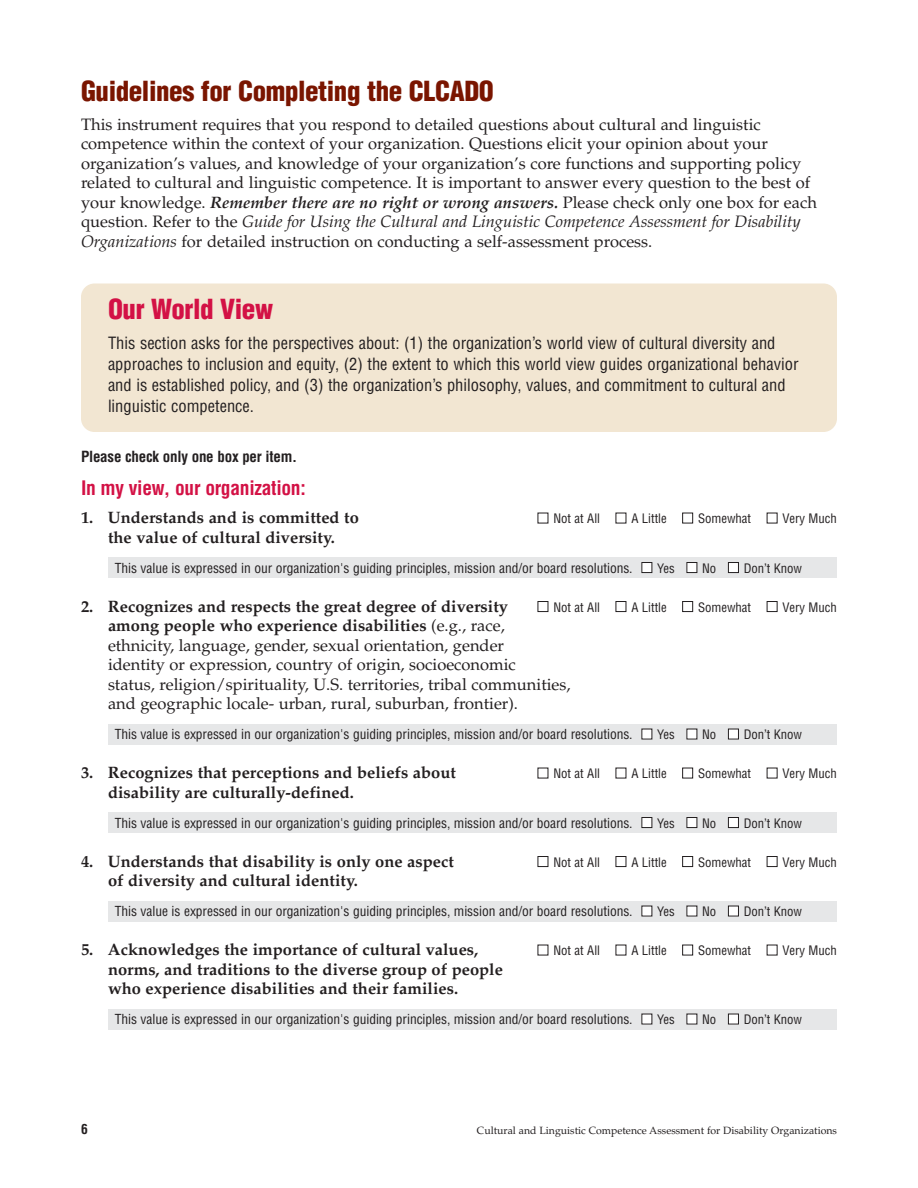
<style>
.page{position:relative;width:918px;height:1188px;background:#fff}
.page>*{position:absolute;margin:0;border:0;box-sizing:border-box;transform-origin:0 0}
.t1{font:900 condensed 27px "Helvetica";letter-spacing:-.015em;color:#7a1500}
.t2{font:900 condensed 27px "Helvetica";letter-spacing:-.015em;color:#d31145}
.t3{font:700 condensed 19.5px "Helvetica";letter-spacing:-.015em;color:#d31145}
.t4{font:16.5px/19.5px "Palatino";color:#231f20}
.t5{font:700 16.5px/19.5px "Palatino";color:#231f20}
.t6{font:condensed 16.5px/21px "Helvetica";color:#231f20}
.t7{font:700 condensed 15px "Helvetica";letter-spacing:-.015em;color:#231f20}
.t8{font:condensed 13.5px "Helvetica";letter-spacing:-.005em;color:#231f20}
.t9{font:700 condensed 13.5px "Helvetica";color:#231f20}
.t10{font:condensed 12.75px "Helvetica";color:#231f20}
.t11{font:10.5px "Palatino";color:#231f20}
.s1{font-weight:700;font-style:italic}
.s2{font-style:italic}
.s3{font-weight:700}
</style>
<div class="page">
<div style="left:108px;top:901px;width:729px;height:21px;background:#e6e7e8"></div>
<div style="left:108px;top:1009px;width:729px;height:20px;background:#e6e7e8"></div>
<div style="left:108px;top:813px;width:729px;height:20px;background:#e6e7e8"></div>
<div style="left:108px;top:724px;width:729px;height:21px;background:#e6e7e8"></div>
<div style="left:108px;top:558px;width:729px;height:20px;background:#e6e7e8"></div>
<div style="left:81px;top:284px;width:756px;height:148px;background:#f2e6d2;border-radius:14px"></div>
<div style="left:728px;top:1014px;width:10px;height:10px;background:#fff"></div>
<div style="left:728px;top:1014px;width:11px;height:10px;border:1px solid #231f20"></div>
<div style="left:687px;top:1014px;width:10px;height:10px;background:#fff"></div>
<div style="left:642px;top:1014px;width:10px;height:10px;background:#fff"></div>
<div style="left:682px;top:945px;width:11px;height:10px;border:1px solid #231f20"></div>
<div style="left:728px;top:906px;width:10px;height:10px;background:#fff"></div>
<div style="left:728px;top:906px;width:11px;height:10px;border:1px solid #231f20"></div>
<div style="left:687px;top:906px;width:10px;height:10px;background:#fff"></div>
<div style="left:642px;top:906px;width:10px;height:10px;background:#fff"></div>
<div style="left:767px;top:856px;width:11px;height:11px;border:1px solid #231f20"></div>
<div style="left:682px;top:856px;width:11px;height:11px;border:1px solid #231f20"></div>
<div style="left:616px;top:856px;width:10px;height:11px;border:1px solid #231f20"></div>
<div style="left:538px;top:856px;width:10px;height:11px;border:1px solid #231f20"></div>
<div style="left:728px;top:818px;width:10px;height:10px;background:#fff"></div>
<div style="left:728px;top:817px;width:11px;height:11px;border:1px solid #231f20"></div>
<div style="left:687px;top:818px;width:10px;height:10px;background:#fff"></div>
<div style="left:687px;top:817px;width:10px;height:11px;border:1px solid #231f20"></div>
<div style="left:642px;top:818px;width:10px;height:10px;background:#fff"></div>
<div style="left:641px;top:817px;width:11px;height:11px;border:1px solid #231f20"></div>
<div style="left:682px;top:768px;width:11px;height:10px;border:1px solid #231f20"></div>
<div style="left:728px;top:729px;width:10px;height:10px;background:#fff"></div>
<div style="left:728px;top:729px;width:11px;height:10px;border:1px solid #231f20"></div>
<div style="left:687px;top:729px;width:10px;height:10px;background:#fff"></div>
<div style="left:642px;top:729px;width:10px;height:10px;background:#fff"></div>
<div style="left:767px;top:601px;width:11px;height:11px;border:1px solid #231f20"></div>
<div style="left:682px;top:601px;width:11px;height:11px;border:1px solid #231f20"></div>
<div style="left:616px;top:601px;width:10px;height:11px;border:1px solid #231f20"></div>
<div style="left:538px;top:601px;width:10px;height:11px;border:1px solid #231f20"></div>
<div style="left:728px;top:563px;width:10px;height:10px;background:#fff"></div>
<div style="left:728px;top:562px;width:11px;height:11px;border:1px solid #231f20"></div>
<div style="left:687px;top:563px;width:10px;height:10px;background:#fff"></div>
<div style="left:687px;top:562px;width:10px;height:11px;border:1px solid #231f20"></div>
<div style="left:642px;top:563px;width:10px;height:10px;background:#fff"></div>
<div style="left:641px;top:562px;width:11px;height:11px;border:1px solid #231f20"></div>
<div style="left:682px;top:513px;width:11px;height:10px;border:1px solid #231f20"></div>
<h1 class="t1" style="left:81px;top:81px;width:414px">Guidelines for Completing the CLCADO</h1>
<p class="t4" style="left:81px;top:116px;width:738px">This instrument requires that you respond to detailed questions about cultural and linguistic competence within the context of your organization. Questions elicit your opinion about your organization’s values, and knowledge of your organization’s core functions and supporting policy related to cultural and linguistic competence. It is important to answer every question to the best of your knowledge. <span class="s1">Remember there are no right or wrong answers.</span> Please check only one box for each question. Refer to the <span class="s2">Guide for Using the Cultural and Linguistic Competence Assessment for Disability Organizations</span> for detailed instruction on conducting a self-assessment process.</p>
<h1 class="t2" style="left:108px;top:299px;width:167px">Our World View</h1>
<p class="t6" style="left:108px;top:334px;width:692px">This section asks for the perspectives about: (1) the organization’s world view of cultural diversity and approaches to inclusion and equity, (2) the extent to which this world view guides organizational behavior and is established policy, and (3) the organization’s philosophy, values, and commitment to cultural and linguistic competence.</p>
<p class="t7" style="left:81px;top:451px;width:218px">Please check only one box per item.</p>
<p class="t3" style="left:81px;top:480px;width:226px">In my view, our organization:</p>
<p class="t5" style="left:81px;top:510px;width:279px">1. Understands and is committed to</p>
<p class="t10" style="left:553px;top:514px;width:48px">Not at All</p>
<p class="t10" style="left:631px;top:514px;width:37px">A Little</p>
<p class="t10" style="left:698px;top:514px;width:55px">Somewhat</p>
<p class="t10" style="left:782px;top:514px;width:56px">Very Much</p>
<p class="t5" style="left:108px;top:529px;width:228px">the value of cultural diversity.</p>
<p class="t8" style="left:115px;top:563px;width:519px">This value is expressed in our organization's guiding principles, mission and/or board resolutions.</p>
<p class="t10" style="left:657px;top:563px;width:19px">Yes</p>
<p class="t10" style="left:702px;top:563px;width:16px">No</p>
<p class="t10" style="left:744px;top:563px;width:60px">Don’t Know</p>
<p class="t5" style="left:81px;top:598px;width:429px">2. Recognizes and respects the great degree of diversity</p>
<p class="t10" style="left:553px;top:602px;width:48px">Not at All</p>
<p class="t10" style="left:631px;top:602px;width:37px">A Little</p>
<p class="t10" style="left:698px;top:602px;width:55px">Somewhat</p>
<p class="t10" style="left:782px;top:602px;width:56px">Very Much</p>
<p class="t4" style="left:108px;top:618px;width:464px"><span class="s3">among people who experience disabilities</span> (e.g., race, ethnicity, language, gender, sexual orientation, gender<br>identity or expression, country of origin, socioeconomic<br>status, religion/spirituality, U.S. territories, tribal communities, and geographic locale- urban, rural, suburban, frontier).</p>
<p class="t8" style="left:115px;top:729px;width:519px">This value is expressed in our organization's guiding principles, mission and/or board resolutions.</p>
<p class="t10" style="left:657px;top:730px;width:19px">Yes</p>
<p class="t10" style="left:702px;top:730px;width:16px">No</p>
<p class="t10" style="left:744px;top:730px;width:60px">Don’t Know</p>
<p class="t5" style="left:81px;top:765px;width:376px">3. Recognizes that perceptions and beliefs about</p>
<p class="t10" style="left:553px;top:769px;width:48px">Not at All</p>
<p class="t10" style="left:631px;top:769px;width:37px">A Little</p>
<p class="t10" style="left:698px;top:769px;width:55px">Somewhat</p>
<p class="t10" style="left:782px;top:769px;width:56px">Very Much</p>
<p class="t5" style="left:108px;top:784px;width:247px">disability are culturally-defined.</p>
<p class="t8" style="left:115px;top:818px;width:519px">This value is expressed in our organization's guiding principles, mission and/or board resolutions.</p>
<p class="t10" style="left:657px;top:818px;width:19px">Yes</p>
<p class="t10" style="left:702px;top:818px;width:16px">No</p>
<p class="t10" style="left:744px;top:818px;width:60px">Don’t Know</p>
<p class="t5" style="left:81px;top:853px;width:375px">4. Understands that disability is only one aspect</p>
<p class="t10" style="left:553px;top:857px;width:48px">Not at All</p>
<p class="t10" style="left:631px;top:857px;width:37px">A Little</p>
<p class="t10" style="left:698px;top:857px;width:55px">Somewhat</p>
<p class="t10" style="left:782px;top:857px;width:56px">Very Much</p>
<p class="t5" style="left:108px;top:873px;width:251px">of diversity and cultural identity.</p>
<p class="t8" style="left:115px;top:906px;width:519px">This value is expressed in our organization's guiding principles, mission and/or board resolutions.</p>
<p class="t10" style="left:657px;top:907px;width:19px">Yes</p>
<p class="t10" style="left:702px;top:907px;width:16px">No</p>
<p class="t10" style="left:744px;top:907px;width:60px">Don’t Know</p>
<p class="t5" style="left:81px;top:942px;width:399px">5. Acknowledges the importance of cultural values,</p>
<p class="t10" style="left:553px;top:946px;width:48px">Not at All</p>
<p class="t10" style="left:631px;top:946px;width:37px">A Little</p>
<p class="t10" style="left:698px;top:946px;width:55px">Somewhat</p>
<p class="t10" style="left:782px;top:946px;width:56px">Very Much</p>
<p class="t5" style="left:108px;top:961px;width:397px">norms, and traditions to the diverse group of people who experience disabilities and their families.</p>
<p class="t8" style="left:115px;top:1014px;width:519px">This value is expressed in our organization's guiding principles, mission and/or board resolutions.</p>
<p class="t10" style="left:657px;top:1015px;width:19px">Yes</p>
<p class="t10" style="left:702px;top:1015px;width:16px">No</p>
<p class="t10" style="left:744px;top:1015px;width:60px">Don’t Know</p>
<p class="t9" style="left:81px;top:1124px;width:8px">6</p>
<p class="t11" style="left:477px;top:1126px;width:362px">Cultural and Linguistic Competence Assessment for Disability Organizations</p>
</div>
